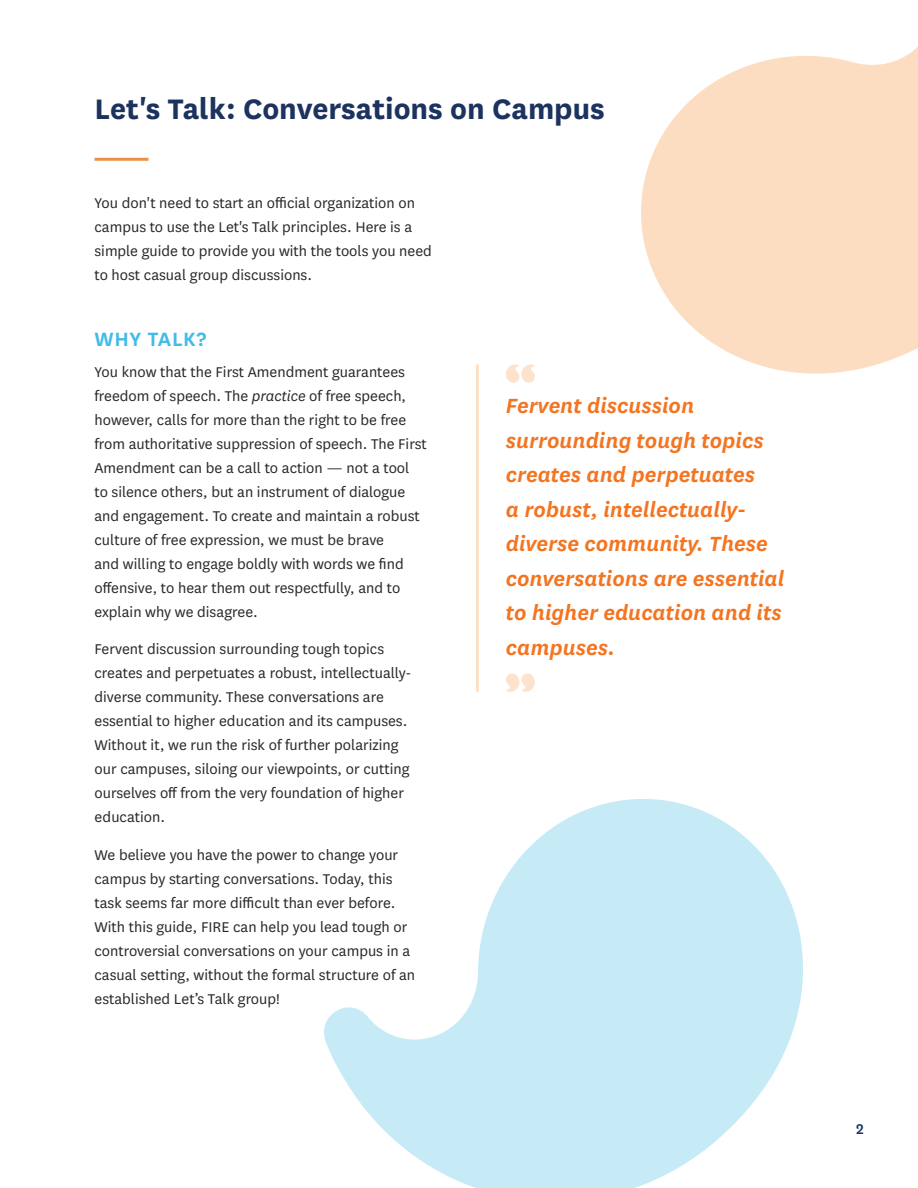
<style>
.page{position:relative;width:918px;height:1188px;background:#fff}
.page>*{position:absolute;margin:0;border:0;box-sizing:border-box;transform-origin:0 0}
.t1{font:700 33px "National";color:#1c325f}
.t2{font:italic 600 24px/34.5px "National";color:#f47521}
.t3{font:600 22.5px "National";letter-spacing:.03em;color:#44bbe7}
.t4{font:16.5px/24px "National";color:#292829}
.t5{font:500 16.5px "National";color:#1c325f}
.s1{font-style:italic}
</style>
<div class="page">
<svg style="left:641px;top:46px;width:277px;height:328px;fill:#fcddc2"></svg>
<svg style="left:324px;top:799px;width:479px;height:389px;fill:#c7eaf7"></svg>
<hr style="left:94px;top:158px;width:54px;height:3px;background:#e99348">
<svg style="left:506px;top:364px;width:29px;height:19px"></svg>
<svg style="left:506px;top:673px;width:29px;height:19px"></svg>
<hr style="left:476px;top:364px;width:3px;height:328px;background:#fedfc4">
<h1 class="t1" style="left:94px;top:86px;width:512px">Let's Talk: Conversations on Campus</h1>
<p class="t4" style="left:94px;top:190px;width:339px">You don't need to start an official organization on campus to use the Let's Talk principles. Here is a simple guide to provide you with the tools you need to host casual group discussions.</p>
<h3 class="t3" style="left:94px;top:323px;width:113px">WHY TALK?</h3>
<p class="t4" style="left:94px;top:359px;width:334px">You know that the First Amendment guarantees freedom of speech. The <span class="s1">practice</span> of free speech, however, calls for more than the right to be free from authoritative suppression of speech. The First Amendment can be a call to action — not a tool to silence others, but an instrument of dialogue and engagement. To create and maintain a robust culture of free expression, we must be brave<br>and willing to engage boldly with words we find offensive, to hear them out respectfully, and to explain why we disagree.</p>
<p class="t4" style="left:94px;top:636px;width:318px">Fervent discussion surrounding tough topics creates and perpetuates a robust, intellectually&shy;diverse community. These conversations are essential to higher education and its campuses.<br>Without it, we run the risk of further polarizing our campuses, siloing our viewpoints, or cutting ourselves off from the very foundation of higher education.</p>
<p class="t4" style="left:94px;top:842px;width:322px">We believe you have the power to change your campus by starting conversations. Today, this task seems far more difficult than ever before.<br>With this guide, FIRE can help you lead tough or controversial conversations on your campus in a casual setting, without the formal structure of an established Let’s Talk group!</p>
<h2 class="t2" style="left:506px;top:387px;width:280px">Fervent discussion surrounding tough topics creates and perpetuates<br>a robust, intellectually&shy;diverse community. These conversations are essential to higher education and its campuses.</h2>
<p class="t5" style="left:856px;top:1118px;width:9px">2</p>
</div>
